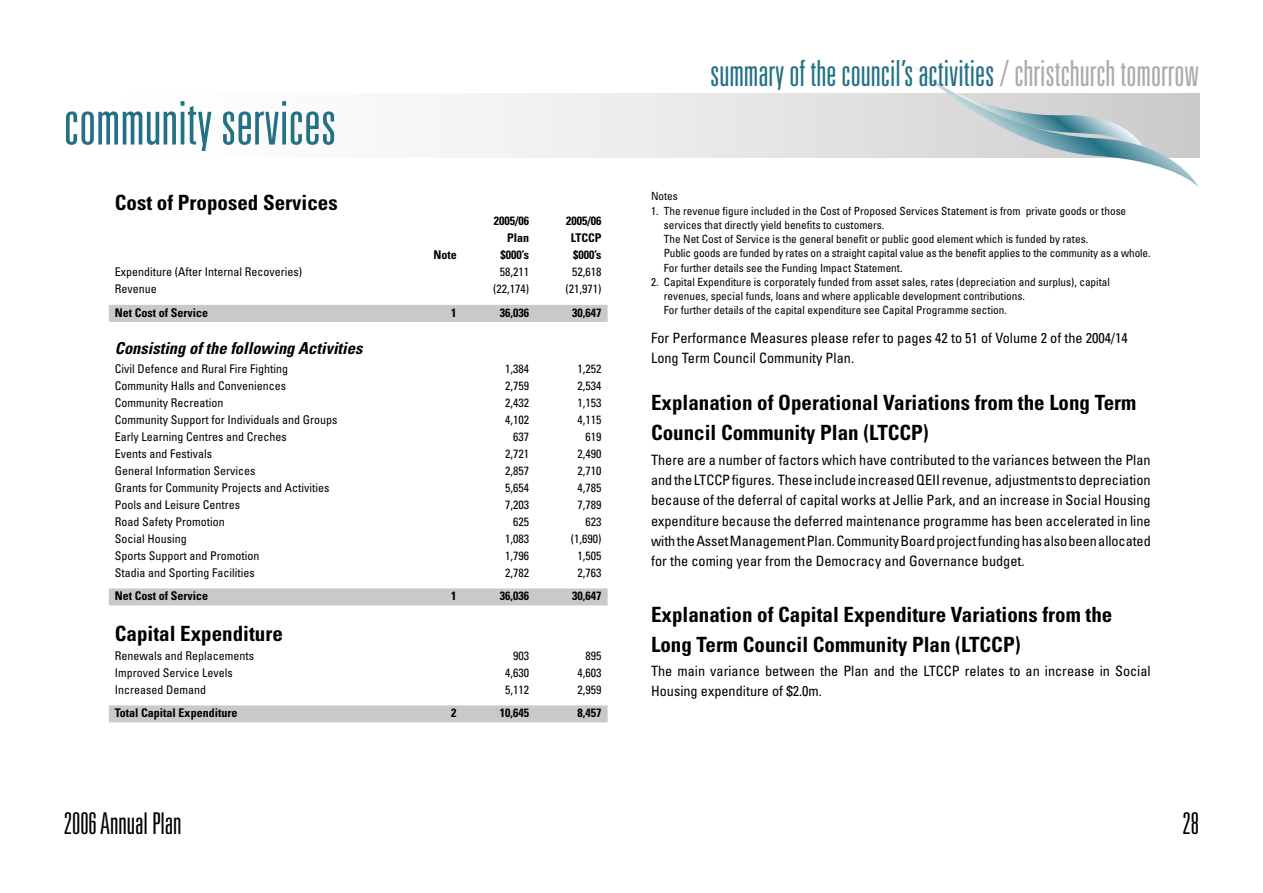
<style>
.page{position:relative;width:1263px;height:893px;background:#fff}
.page>*{position:absolute;margin:0;border:0;box-sizing:border-box;transform-origin:0 0}
.t1{font:300 ultra-condensed 60px "Univers";color:#247186}
.t2{font:300 ultra-condensed 36px "Univers";color:#247186}
.t3{font:300 ultra-condensed 30px "Univers";color:#000}
.Main_Header{font:700 condensed 21px/30px "Univers";color:#000}
.Sub_Header{font:italic 700 condensed 16.5px "Univers";color:#000}
.Body_Text_Master{font:condensed 14.25px/20.2px "Univers";color:#000;text-align:justify}
.Body_text{font:condensed 14.25px/20.2px "Univers";color:#000}
.t4{font:condensed 12px "Univers";color:#000}
.t5{font:700 condensed 12px "Univers";color:#000}
.Notes_Points{font:condensed 11.25px/14.2px "Univers";color:#000}
.s1{color:#aaa}
</style>
<div class="page">
<svg style="left:461px;top:94px;width:450px;height:63px;fill:#eaeaea"></svg>
<svg style="left:911px;top:66px;width:288px;height:121px"></svg>
<svg style="left:109px;top:305px;width:499px;height:417px"></svg>
<h1 class="t1" style="left:64px;top:92px;width:274px">community services</h1>
<p class="Main_Header" style="left:115px;top:188px;width:224px">Cost of Proposed Services</p>
<p class="t5" style="left:494px;top:213px;width:37px">2005/06</p>
<p class="t5" style="left:566px;top:213px;width:37px">2005/06</p>
<p class="t5" style="left:507px;top:230px;width:24px">Plan</p>
<p class="t5" style="left:571px;top:230px;width:32px">LTCCP</p>
<p class="t5" style="left:434px;top:247px;width:25px">Note</p>
<p class="t5" style="left:501px;top:247px;width:30px">$000’s</p>
<p class="t5" style="left:573px;top:247px;width:30px">$000’s</p>
<p class="t4" style="left:115px;top:264px;width:189px">Expenditure (After Internal Recoveries)</p>
<p class="t4" style="left:500px;top:264px;width:31px">58,211</p>
<p class="t4" style="left:572px;top:264px;width:31px">52,618</p>
<p class="t4" style="left:115px;top:281px;width:43px">Revenue</p>
<p class="t4" style="left:493px;top:281px;width:37px">(22,174)</p>
<p class="t4" style="left:566px;top:281px;width:37px">(21,971)</p>
<p class="t5" style="left:115px;top:305px;width:95px">Net Cost of Service</p>
<p class="t5" style="left:451px;top:305px;width:7px">1</p>
<p class="t5" style="left:500px;top:305px;width:31px">36,036</p>
<p class="t5" style="left:572px;top:305px;width:31px">30,647</p>
<p class="Sub_Header" style="left:115px;top:338px;width:249px">Consisting of the following Activities</p>
<p class="t4" style="left:115px;top:361px;width:175px">Civil Defence and Rural Fire Fighting</p>
<p class="t4" style="left:505px;top:361px;width:25px">1,384</p>
<p class="t4" style="left:578px;top:361px;width:25px">1,252</p>
<p class="t4" style="left:115px;top:378px;width:173px">Community Halls and Conveniences</p>
<p class="t4" style="left:505px;top:378px;width:25px">2,759</p>
<p class="t4" style="left:578px;top:378px;width:25px">2,534</p>
<p class="t4" style="left:115px;top:395px;width:110px">Community Recreation</p>
<p class="t4" style="left:505px;top:395px;width:25px">2,432</p>
<p class="t4" style="left:578px;top:395px;width:25px">1,153</p>
<p class="t4" style="left:115px;top:412px;width:224px">Community Support for Individuals and Groups</p>
<p class="t4" style="left:505px;top:412px;width:25px">4,102</p>
<p class="t4" style="left:578px;top:412px;width:25px">4,115</p>
<p class="t4" style="left:115px;top:429px;width:173px">Early Learning Centres and Creches</p>
<p class="t4" style="left:513px;top:429px;width:17px">637</p>
<p class="t4" style="left:586px;top:429px;width:17px">619</p>
<p class="t4" style="left:115px;top:446px;width:99px">Events and Festivals</p>
<p class="t4" style="left:505px;top:446px;width:25px">2,721</p>
<p class="t4" style="left:578px;top:446px;width:25px">2,490</p>
<p class="t4" style="left:115px;top:463px;width:142px">General Information Services</p>
<p class="t4" style="left:505px;top:463px;width:25px">2,857</p>
<p class="t4" style="left:578px;top:463px;width:25px">2,710</p>
<p class="t4" style="left:115px;top:480px;width:216px">Grants for Community Projects and Activities</p>
<p class="t4" style="left:505px;top:480px;width:25px">5,654</p>
<p class="t4" style="left:578px;top:480px;width:25px">4,785</p>
<p class="t4" style="left:115px;top:497px;width:127px">Pools and Leisure Centres</p>
<p class="t4" style="left:505px;top:497px;width:25px">7,203</p>
<p class="t4" style="left:578px;top:497px;width:25px">7,789</p>
<p class="t4" style="left:115px;top:514px;width:112px">Road Safety Promotion</p>
<p class="t4" style="left:513px;top:514px;width:17px">625</p>
<p class="t4" style="left:586px;top:514px;width:17px">623</p>
<p class="t4" style="left:115px;top:531px;width:73px">Social Housing</p>
<p class="t4" style="left:505px;top:531px;width:25px">1,083</p>
<p class="t4" style="left:571px;top:531px;width:32px">(1,690)</p>
<p class="t4" style="left:115px;top:548px;width:146px">Sports Support and Promotion</p>
<p class="t4" style="left:505px;top:548px;width:25px">1,796</p>
<p class="t4" style="left:578px;top:548px;width:25px">1,505</p>
<p class="t4" style="left:115px;top:565px;width:141px">Stadia and Sporting Facilities</p>
<p class="t4" style="left:505px;top:565px;width:25px">2,782</p>
<p class="t4" style="left:578px;top:565px;width:25px">2,763</p>
<p class="t5" style="left:115px;top:588px;width:95px">Net Cost of Service</p>
<p class="t5" style="left:451px;top:588px;width:7px">1</p>
<p class="t5" style="left:500px;top:588px;width:31px">36,036</p>
<p class="t5" style="left:572px;top:588px;width:31px">30,647</p>
<p class="Main_Header" style="left:115px;top:619px;width:170px">Capital Expenditure</p>
<p class="t4" style="left:115px;top:648px;width:141px">Renewals and Replacements</p>
<p class="t4" style="left:513px;top:648px;width:17px">903</p>
<p class="t4" style="left:586px;top:648px;width:17px">895</p>
<p class="t4" style="left:115px;top:665px;width:119px">Improved Service Levels</p>
<p class="t4" style="left:505px;top:665px;width:25px">4,630</p>
<p class="t4" style="left:578px;top:665px;width:25px">4,603</p>
<p class="t4" style="left:115px;top:682px;width:93px">Increased Demand</p>
<p class="t4" style="left:505px;top:682px;width:25px">5,112</p>
<p class="t4" style="left:578px;top:682px;width:25px">2,959</p>
<p class="t5" style="left:115px;top:705px;width:124px">Total Capital Expenditure</p>
<p class="t5" style="left:451px;top:705px;width:7px">2</p>
<p class="t5" style="left:500px;top:705px;width:31px">10,645</p>
<p class="t5" style="left:578px;top:705px;width:25px">8,457</p>
<h2 class="t2" style="left:710px;top:55px;width:491px">summary of the council’s activities <span class="s1">/christchurch tomorrow</span></h2>
<p class="Notes_Points" style="left:651px;top:189px;width:28px">Notes</p>
<p class="Notes_Points" style="left:664px;top:203px;width:464px;text-indent:-13px">1. The revenue figure included in the Cost of Proposed Services Statement is from private goods or those services that directly yield benefits to customers.</p>
<p class="Notes_Points" style="left:664px;top:232px;width:426px">The Net Cost of Service is the general benefit or public good element which is funded by rates.</p>
<p class="Notes_Points" style="left:664px;top:246px;width:488px">Public goods are funded by rates on a straight capital value as the benefit applies to the community as a whole.</p>
<p class="Notes_Points" style="left:664px;top:260px;width:240px">For further details see the Funding Impact Statement.</p>
<p class="Notes_Points" style="left:664px;top:275px;width:448px;text-indent:-13px">2. Capital Expenditure is corporately funded from asset sales, rates (depreciation and surplus), capital revenues, special funds, loans and where applicable development contributions.</p>
<p class="Notes_Points" style="left:664px;top:303px;width:345px">For further details of the capital expenditure see Capital Programme section.</p>
<p class="Body_text" style="left:651px;top:328px;width:478px">For Performance Measures please refer to pages 42 to 51 of Volume 2 of the 2004/14<br>Long Term Council Community Plan.</p>
<p class="Main_Header" style="left:651px;top:388px;width:487px">Explanation of Operational Variations from the Long Term<br>Council Community Plan (LTCCP)</p>
<p class="Body_Text_Master" style="left:651px;top:449px;width:501px">There are a number of factors which have contributed to the variances between the Plan and the LTCCP figures. These include increased QEII revenue, adjustments to depreciation because of the deferral of capital works at Jellie Park, and an increase in Social Housing expenditure because the deferred maintenance programme has been accelerated in line with the Asset Management Plan. Community Board project funding has also been allocated for the coming year from the Democracy and Governance budget.</p>
<p class="Main_Header" style="left:651px;top:599px;width:463px">Explanation of Capital Expenditure Variations from the<br>Long Term Council Community Plan (LTCCP)</p>
<p class="Body_Text_Master" style="left:651px;top:661px;width:501px">The main variance between the Plan and the LTCCP relates to an increase in Social<br>Housing expenditure of $2.0m.</p>
<h3 class="t3" style="left:64px;top:808px;width:119px">2006 Annual Plan</h3>
<h3 class="t3" style="left:1182px;top:808px;width:18px">28</h3>
</div>
